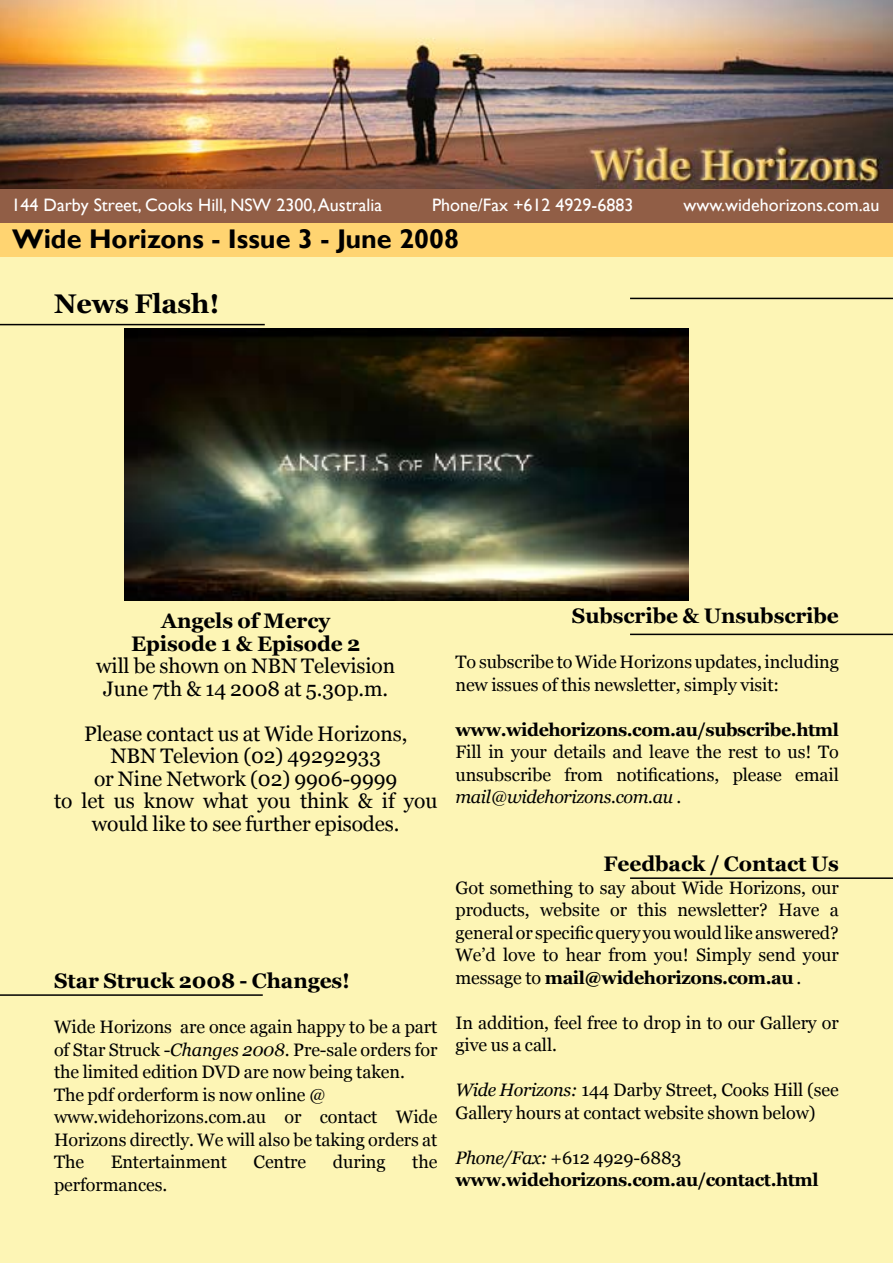
<style>
.page{position:relative;width:893px;height:1263px;background:#fff}
.page>*{position:absolute;margin:0;border:0;box-sizing:border-box;transform-origin:0 0}
.t1{font:700 27px "Gill Sans";color:#000}
.t2{font:700 27px "Georgia";letter-spacing:-.005em;color:#000}
.t3{font:21px/22.5px "Georgia";letter-spacing:-.005em;color:#000;text-align:center}
.t4{font:700 21px/22.5px "Georgia";letter-spacing:-.005em;color:#000;text-align:center}
.t5{font:18px/22.5px "Georgia";letter-spacing:-.005em;color:#000}
.t6{font:700 18px/22.5px "Georgia";letter-spacing:-.025em;color:#000}
.t7{font:18px "Gill Sans";color:#fff}
.s1{font-style:italic}
.s2{font-weight:700}
.s3{font-weight:400;font-style:italic}
.s4{font-weight:400}
</style>
<div class="page">
<div style="left:0;top:13px;width:893px;height:1250px;background:#fdf5b5"></div>
<img style="left:0;top:0;width:893px;height:189px">
<div style="left:0;top:189px;width:893px;height:34px;background:#915e46"></div>
<div style="left:0;top:223px;width:893px;height:34px;background:#ffd471"></div>
<hr style="left:0;top:324px;width:265px;height:1px;background:#000">
<hr style="left:0;top:994px;width:263px;height:2px;background:#000">
<hr style="left:630px;top:298px;width:263px;height:1px;background:#000">
<hr style="left:630px;top:634px;width:263px;height:1px;background:#000">
<hr style="left:630px;top:877px;width:263px;height:2px;background:#000">
<img style="left:125px;top:329px;width:564px;height:272px">
<p class="t7" style="left:12px;top:194px;width:372px">144 Darby Street, Cooks Hill, NSW 2300, Australia</p>
<p class="t7" style="left:432px;top:194px;width:203px">Phone/Fax +612 4929-6883</p>
<p class="t7" style="left:683px;top:194px;width:197px">www.widehorizons.com.au</p>
<h1 class="t1" style="left:12px;top:222px;width:448px">Wide Horizons - Issue 3 - June 2008</h1>
<h1 class="t2" style="left:54px;top:288px;width:167px">News Flash!</h1>
<p class="t4" style="left:131px;top:609px;width:231px">Angels of Mercy<br>Episode 1 &amp; Episode 2</p>
<p class="t3" style="left:96px;top:654px;width:300px">will be shown on NBN Television<br>June 7th &amp; 14 2008 at 5.30p.m.</p>
<p class="t3" style="left:54px;top:722px;width:385px">Please contact us at Wide Horizons,<br>NBN Televion (02) 49292933<br>or Nine Network (02) 9906-9999<br>to let us know what you think &amp; if you would like to see further episodes.</p>
<p class="t4" style="left:54px;top:969px;width:298px">Star Struck 2008 - Changes!</p>
<p class="t5" style="left:54px;top:1015px;width:385px">Wide Horizons are once again happy to be a part of Star Struck -<span class="s1">Changes 2008</span>. Pre-sale orders for the limited edition DVD are now being taken.<br>The pdf orderform is now online @ www.widehorizons.com.au or contact Wide Horizons directly. We will also be taking orders at The</p>
<p class="t5" style="left:111px;top:1150px;width:118px">Entertainment</p>
<p class="t5" style="left:254px;top:1150px;width:54px">Centre</p>
<p class="t5" style="left:333px;top:1150px;width:54px">during</p>
<p class="t5" style="left:412px;top:1150px;width:27px">the</p>
<p class="t5" style="left:54px;top:1173px;width:115px">performances.</p>
<p class="t4" style="left:572px;top:605px;width:269px">Subscribe &amp; Unsubscribe</p>
<p class="t5" style="left:455px;top:651px;width:385px">To subscribe to Wide Horizons updates, including new issues of this newsletter, simply visit:</p>
<p class="t6" style="left:455px;top:718px;width:385px">www.widehorizons.com.au/subscribe.html</p>
<p class="t5" style="left:455px;top:741px;width:385px;text-align:justify">Fill in your details and leave the rest to us! To unsubscribe from notifications, please email <span class="s1">mail@widehorizons.com.au</span> .</p>
<p class="t4" style="left:603px;top:852px;width:237px">Feedback / Contact Us</p>
<p class="t5" style="left:455px;top:876px;width:385px;text-align:justify">Got something to say about Wide Horizons, our products, website or this newsletter? Have a general or specific query you would like answered?<br>We’d love to hear from you! Simply send your message to <span class="s2">mail@widehorizons.com.au</span> .</p>
<p class="t5" style="left:455px;top:1011px;width:385px">In addition, feel free to drop in to our Gallery or give us a call.</p>
<p class="t5" style="left:455px;top:1078px;width:385px"><span class="s1">Wide Horizons:</span> 144 Darby Street, Cooks Hill (see<br>Gallery hours at contact website shown below)</p>
<p class="t6" style="left:455px;top:1146px;width:365px"><span class="s3">Phone/Fax:</span> <span class="s4">+612 4929-6883 </span>www.widehorizons.com.au/contact.html</p>
</div>
